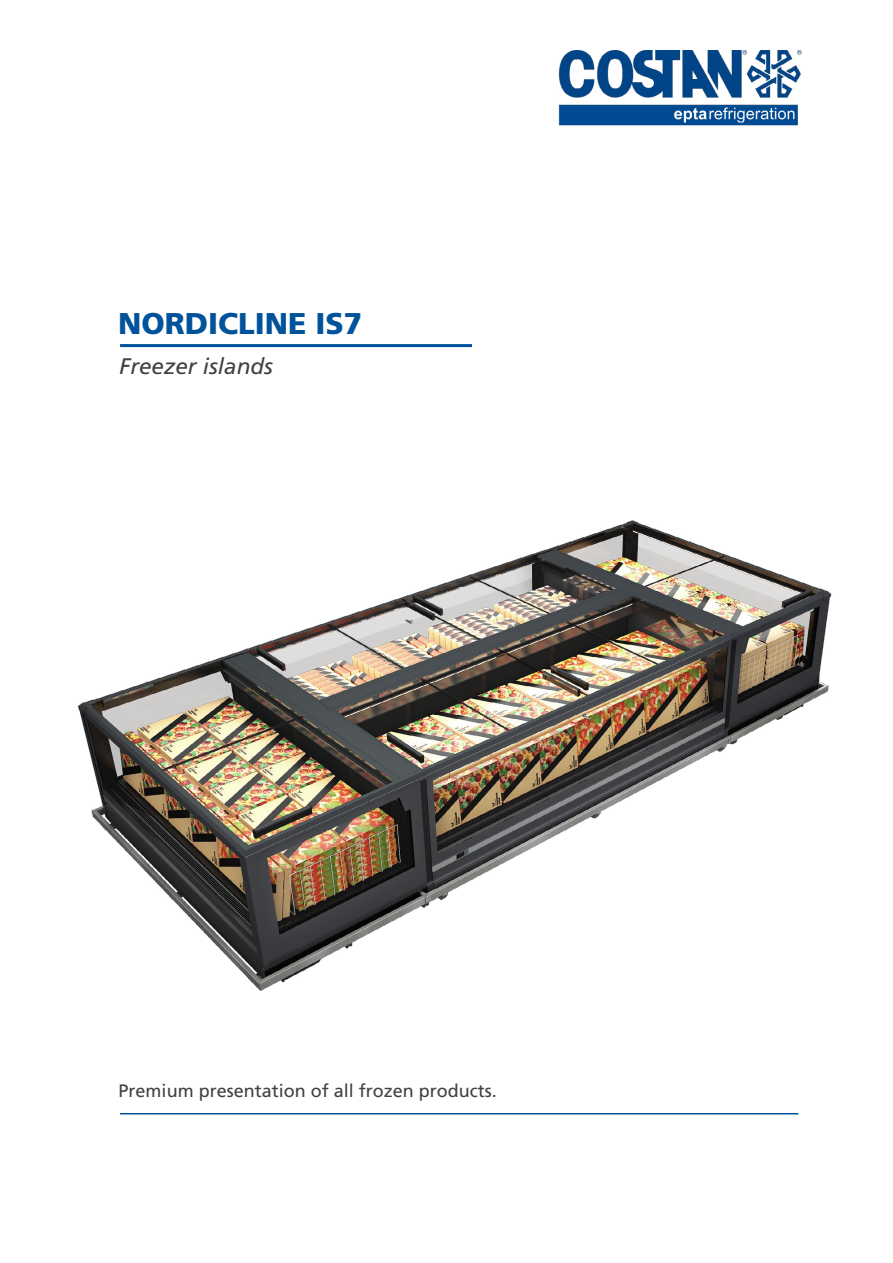
<style>
.page{position:relative;width:893px;height:1263px;background:#fff}
.page>*{position:absolute;margin:0;border:0;box-sizing:border-box;transform-origin:0 0}
.t1{font:900 30px "Frutiger LT Std";color:#00539b}
.t2{font:italic 22.5px "Frutiger LT Std";color:#414042}
.t3{font:18px "Frutiger LT Std";color:#414042}
</style>
<div class="page">
<img style="left:77px;top:520px;width:755px;height:471px">
<img style="left:558px;top:51px;width:244px;height:75px">
<hr style="left:120px;top:344px;width:352px;height:3px;background:#00539b">
<hr style="left:120px;top:1113px;width:678px;height:1px;background:#00539b">
<h1 class="t1" style="left:118px;top:305px;width:246px">NORDICLINE IS7</h1>
<p class="t2" style="left:119px;top:353px;width:155px">Freezer islands</p>
<p class="t3" style="left:119px;top:1080px;width:380px">Premium presentation of all frozen products.</p>
</div>
